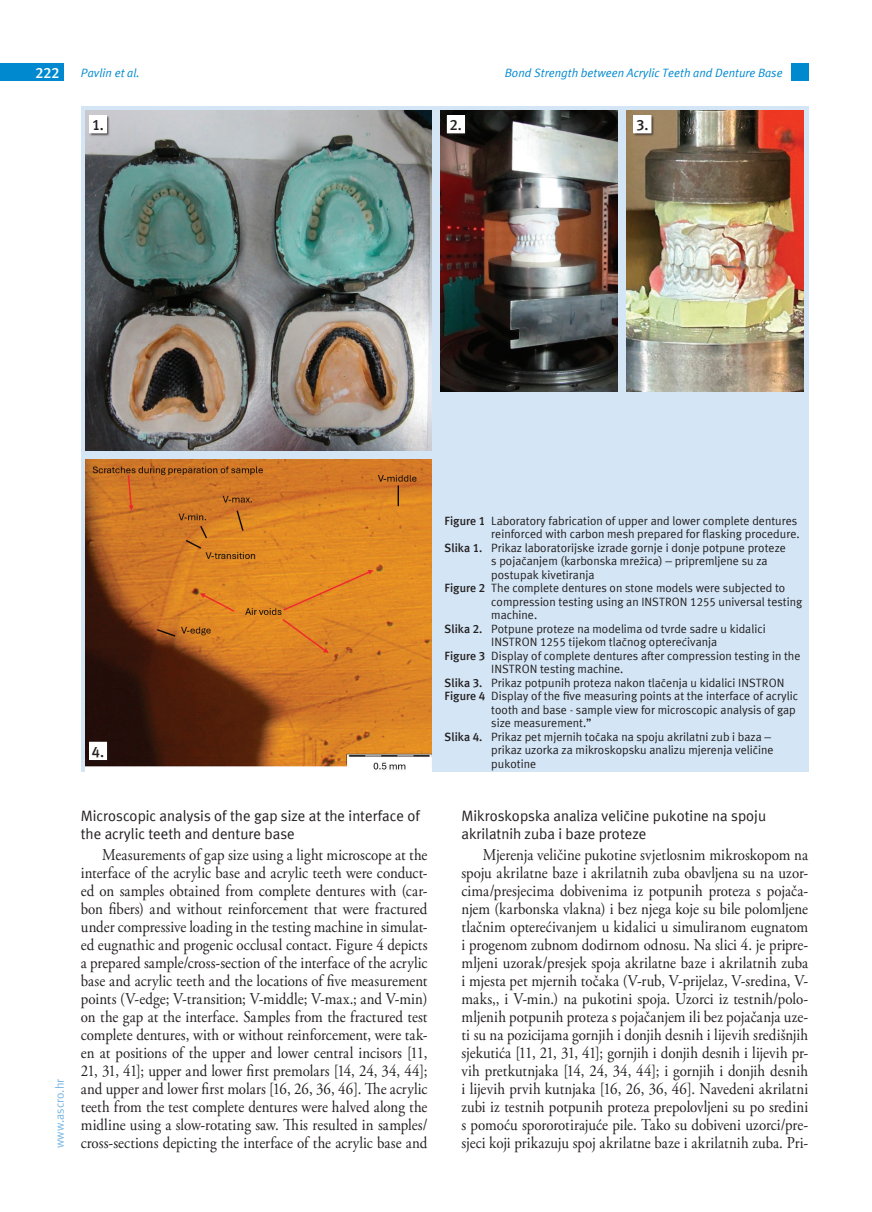
<style>
.page{position:relative;width:872px;height:1212px;background:#fff}
.page>*{position:absolute;margin:0;border:0;box-sizing:border-box;transform-origin:0 0}
.t1{font:16.5px/18px "Adobe Garamond Pro";letter-spacing:.005em;color:#231f20;text-align:justify;scale:.9 1}
.t2{font:15px/18px "Meta ASC";color:#231f20}
.t3{font:700 15px "Meta ASC";color:#231f20}
.t4{font:700 15px "Meta ASC";color:#fff}
.t5{font:12px "Meta ASC";color:#231f20}
.t6{font:italic 12px "Meta ASC";color:#0089cf}
.t7{font:12px "Meta ASC";color:#77b6e4}
.s1{font-weight:700}
</style>
<div class="page">
<div style="left:791px;top:64px;width:17px;height:17px;background:#0089cf"></div>
<div style="left:0;top:64px;width:64px;height:17px;background:#0089cf"></div>
<div style="left:81px;top:106px;width:727px;height:666px;background:#d4e6f6"></div>
<img style="left:85px;top:459px;width:347px;height:313px">
<img style="left:626px;top:111px;width:178px;height:280px">
<img style="left:440px;top:111px;width:178px;height:280px">
<img style="left:85px;top:111px;width:347px;height:339px">
<div style="left:89px;top:115px;width:21px;height:21px;background:#231f20;opacity:.75"></div>
<div style="left:89px;top:116px;width:17px;height:17px;background:#fff"></div>
<div style="left:89px;top:116px;width:18px;height:17px;border:1px solid #fff"></div>
<div style="left:89px;top:741px;width:21px;height:22px;background:#231f20;opacity:.75"></div>
<div style="left:89px;top:742px;width:17px;height:17px;background:#fff"></div>
<div style="left:89px;top:742px;width:18px;height:17px;border:1px solid #fff"></div>
<div style="left:446px;top:115px;width:22px;height:21px;background:#231f20;opacity:.75"></div>
<div style="left:447px;top:116px;width:17px;height:17px;background:#fff"></div>
<div style="left:633px;top:115px;width:21px;height:21px;background:#231f20;opacity:.75"></div>
<div style="left:634px;top:116px;width:17px;height:17px;background:#fff"></div>
<p class="t4" style="left:35px;top:64px;width:26px">222</p>
<p class="t6" style="left:81px;top:66px;width:60px">Pavlin et al.</p>
<p class="t6" style="left:505px;top:66px;width:279px">Bond Strength between Acrylic Teeth and Denture Base</p>
<p class="t3" style="left:92px;top:116px;width:13px">1.</p>
<p class="t3" style="left:450px;top:116px;width:14px">2.</p>
<p class="t3" style="left:636px;top:116px;width:13px">3.</p>
<p class="t3" style="left:92px;top:743px;width:14px">4.</p>
<p class="t7" style="left:53px;top:1148px;width:71px;rotate:-90deg">www.ascro.hr</p>
<p class="t2" style="left:81px;top:807px;width:340px">Microscopic analysis of the gap size at the interface of the acrylic teeth and denture base</p>
<p class="t1" style="left:81px;top:846px;width:387px;text-indent:21px">Measurements of gap size using a light microscope at the interface of the acrylic base and acrylic teeth were conduct&shy;ed on samples obtained from complete dentures with (car&shy;bon fibers) and without reinforcement that were fractured under compressive loading in the testing machine in simulat&shy;ed eugnathic and progenic occlusal contact. Figure 4 depicts a prepared sample/cross-section of the interface of the acrylic base and acrylic teeth and the locations of five measurement points (V-edge; V-transition; V-middle; V-max.; and V-min) on the gap at the interface. Samples from the fractured test complete dentures, with or without reinforcement, were tak&shy;en at positions of the upper and lower central incisors [11, 21, 31, 41]; upper and lower first premolars [14, 24, 34, 44]; and upper and lower first molars [16, 26, 36, 46]. The acrylic teeth from the test complete dentures were halved along the midline using a slow-rotating saw. This resulted in samples/ cross-sections depicting the interface of the acrylic base and</p>
<p class="t5" style="left:444px;top:514px;width:354px"><span class="s1">Figure 1</span> Laboratory fabrication of upper and lower complete dentures</p>
<p class="t5" style="left:491px;top:527px;width:310px">reinforced with carbon mesh prepared for flasking procedure.</p>
<p class="t5" style="left:444px;top:541px;width:343px"><span class="s1">Slika 1.</span> Prikaz laboratorijske izrade gornje i donje potpune proteze</p>
<p class="t5" style="left:491px;top:554px;width:278px">s pojačanjem (karbonska mrežica) – pripremljene su za</p>
<p class="t5" style="left:491px;top:568px;width:105px">postupak kivetiranja</p>
<p class="t5" style="left:444px;top:581px;width:342px"><span class="s1">Figure 2</span> The complete dentures on stone models were subjected to</p>
<p class="t5" style="left:491px;top:595px;width:312px">compression testing using an INSTRON 1255 universal testing</p>
<p class="t5" style="left:491px;top:608px;width:47px">machine.</p>
<p class="t5" style="left:444px;top:622px;width:323px"><span class="s1">Slika 2.</span> Potpune proteze na modelima od tvrde sadre u kidalici</p>
<p class="t5" style="left:491px;top:635px;width:228px">INSTRON 1255 tijekom tlačnog opterećivanja</p>
<p class="t5" style="left:444px;top:649px;width:357px"><span class="s1">Figure 3</span> Display of complete dentures after compression testing in the</p>
<p class="t5" style="left:491px;top:662px;width:134px">INSTRON testing machine.</p>
<p class="t5" style="left:444px;top:676px;width:341px"><span class="s1">Slika 3.</span> Prikaz potpunih proteza nakon tlačenja u kidalici INSTRON</p>
<p class="t5" style="left:444px;top:689px;width:355px"><span class="s1">Figure 4</span> Display of the five measuring points at the interface of acrylic</p>
<p class="t5" style="left:491px;top:703px;width:306px">tooth and base - sample view for microscopic analysis of gap</p>
<p class="t5" style="left:491px;top:716px;width:102px">size measurement.”</p>
<p class="t5" style="left:444px;top:730px;width:328px"><span class="s1">Slika 4.</span> Prikaz pet mjernih točaka na spoju akrilatni zub i baza –</p>
<p class="t5" style="left:491px;top:743px;width:284px">prikaz uzorka za mikroskopsku analizu mjerenja veličine</p>
<p class="t5" style="left:491px;top:757px;width:46px">pukotine</p>
<p class="t2" style="left:461px;top:807px;width:306px">Mikroskopska analiza veličine pukotine na spoju akrilatnih zuba i baze proteze</p>
<p class="t1" style="left:461px;top:846px;width:387px;text-indent:21px">Mjerenja veličine pukotine svjetlosnim mikroskopom na spoju akrilatne baze i akrilatnih zuba obavljena su na uzor&shy;cima/presjecima dobivenima iz potpunih proteza s pojača&shy;njem (karbonska vlakna) i bez njega koje su bile polomljene tlačnim opterećivanjem u kidalici u simuliranom eugnatom i progenom zubnom dodirnom odnosu. Na slici 4. je pripre&shy;mljeni uzorak/presjek spoja akrilatne baze i akrilatnih zuba i mjesta pet mjernih točaka (V-rub, V-prijelaz, V-sredina, V&shy;maks,, i V-min.) na pukotini spoja. Uzorci iz testnih/polo&shy;mljenih potpunih proteza s pojačanjem ili bez pojačanja uze&shy;ti su na pozicijama gornjih i donjih desnih i lijevih središnjih sjekutića [11, 21, 31, 41]; gornjih i donjih desnih i lijevih pr&shy;vih pretkutnjaka [14, 24, 34, 44]; i gornjih i donjih desnih i lijevih prvih kutnjaka [16, 26, 36, 46]. Navedeni akrilatni zubi iz testnih potpunih proteza prepolovljeni su po sredini s pomoću spororotirajuće pile. Tako su dobiveni uzorci/pre&shy;sjeci koji prikazuju spoj akrilatne baze i akrilatnih zuba. Pri-</p>
</div>
